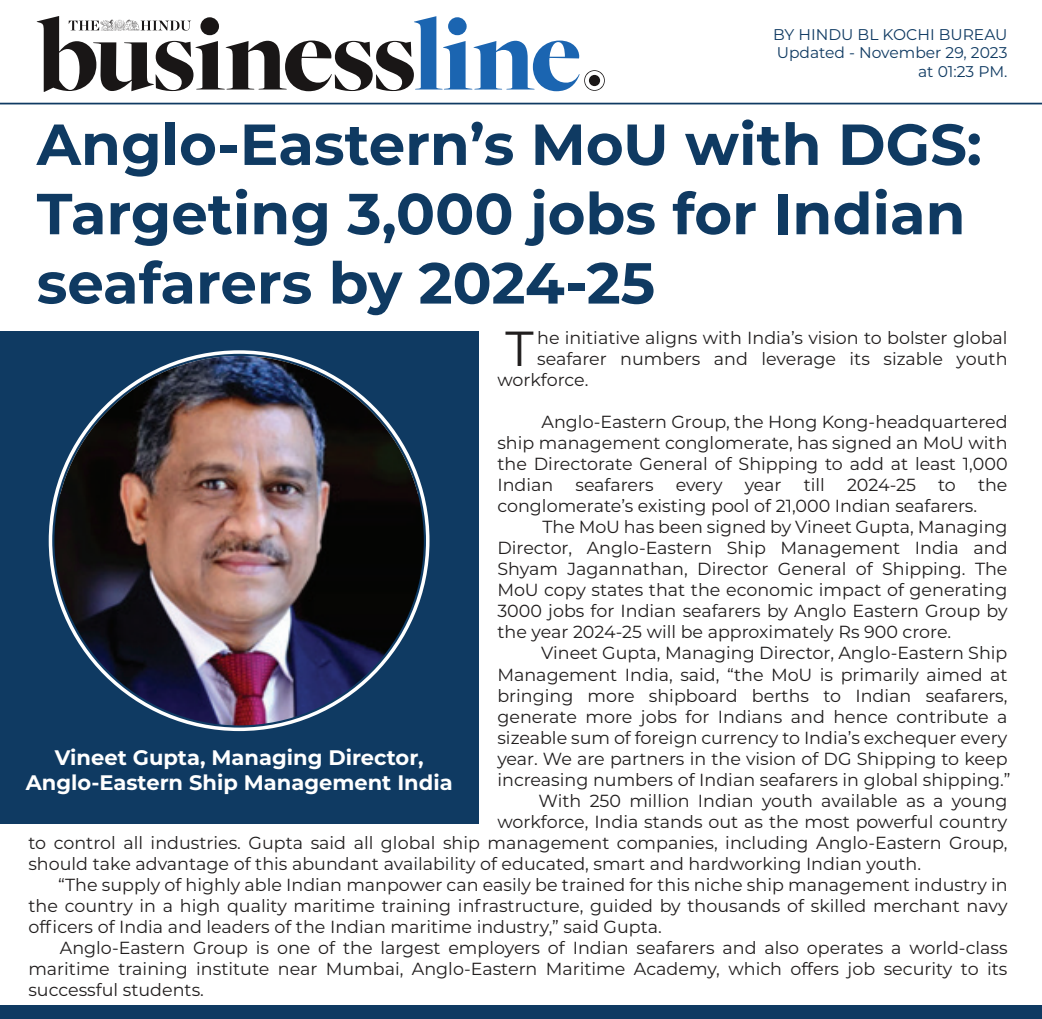
<style>
.page{position:relative;width:1042px;height:1019px;background:#fff}
.page>*{position:absolute;margin:0;border:0;box-sizing:border-box;transform-origin:0 0}
.t1{font:700 57.75px/69.3px "Montserrat";color:#0f3a62}
.t2{font:49.18px "Montserrat";color:#211e1e}
.t3{font:700 21px/25.2px "Montserrat";color:#fff;text-align:center}
.t4{font:17.5px/21px "Montserrat";color:#211e1e;text-align:justify}
.t5{font:15.58px/18.6px "Montserrat";color:#0f3a62;text-align:right}
</style>
<div class="page">
<div style="left:0;top:331px;width:478px;height:493px;background:#0f3a62"></div>
<svg style="left:54px;top:356px;width:370px;height:137px"></svg>
<img style="left:54px;top:356px;width:370px;height:369px;border-radius:185px">
<div style="left:0;top:1005px;width:1042px;height:14px;background:#0f3a62"></div>
<svg style="left:37px;top:16px;width:568px;height:76px"></svg>
<hr style="left:0;top:103px;width:1042px;height:1px;background:#0f3a62">
<p class="t5" style="left:773px;top:25px;width:236px">BY HINDU BL KOCHI BUREAU<br>Updated - November 29, 2023 at 01:23 PM.</p>
<h1 class="t1" style="left:37px;top:107px;width:946px">Anglo-Eastern’s MoU with DGS:<br>Targeting 3,000 jobs for Indian seafarers by 2024-25</h1>
<h2 class="t2" style="left:505px;top:315px;width:30px">T</h2>
<p class="t4" style="left:537px;top:327px;width:472px">he initiative aligns with India’s vision to bolster global</p>
<p class="t4" style="left:537px;top:348px;width:472px">seafarer numbers and leverage its sizable youth</p>
<p class="t4" style="left:497px;top:369px;width:92px">workforce.</p>
<p class="t4" style="left:497px;top:411px;width:512px;text-indent:44px">Anglo-Eastern Group, the Hong Kong-headquartered ship management conglomerate, has signed an MoU with the Directorate General of Shipping to add at least 1,000<br>Indian</p>
<p class="t4" style="left:575px;top:474px;width:80px">seafarers</p>
<p class="t4" style="left:676px;top:474px;width:48px">every</p>
<p class="t4" style="left:745px;top:474px;width:38px">year</p>
<p class="t4" style="left:804px;top:474px;width:23px">till</p>
<p class="t4" style="left:847px;top:474px;width:71px">2024-25</p>
<p class="t4" style="left:938px;top:474px;width:19px">to</p>
<p class="t4" style="left:978px;top:474px;width:31px">the</p>
<p class="t4" style="left:497px;top:495px;width:481px">conglomerate’s existing pool of 21,000 Indian seafarers.</p>
<p class="t4" style="left:542px;top:516px;width:466px">The MoU has been signed by Vineet Gupta, Managing</p>
<p class="t4" style="left:497px;top:537px;width:511px">Director, Anglo-Eastern Ship Management India and</p>
<p class="t4" style="left:497px;top:558px;width:511px">Shyam Jagannathan, Director General of Shipping. The</p>
<p class="t4" style="left:497px;top:579px;width:511px">MoU copy states that the economic impact of generating</p>
<p class="t4" style="left:497px;top:600px;width:511px">3000 jobs for Indian seafarers by Anglo Eastern Group by</p>
<p class="t4" style="left:497px;top:621px;width:455px">the year 2024-25 will be approximately Rs 900 crore.</p>
<p class="t4" style="left:541px;top:642px;width:468px">Vineet Gupta, Managing Director, Anglo-Eastern Ship</p>
<p class="t4" style="left:497px;top:663px;width:512px">Management India, said, “the MoU is primarily aimed at</p>
<p class="t4" style="left:497px;top:684px;width:512px">bringing more shipboard berths to Indian seafarers,</p>
<p class="t4" style="left:497px;top:705px;width:511px">generate more jobs for Indians and hence contribute a</p>
<p class="t4" style="left:497px;top:726px;width:511px">sizeable sum of foreign currency to India’s exchequer every</p>
<p class="t4" style="left:497px;top:747px;width:512px">year. We are partners in the vision of DG Shipping to keep</p>
<p class="t4" style="left:497px;top:768px;width:514px">increasing numbers of Indian seafarers in global shipping.”</p>
<p class="t4" style="left:539px;top:789px;width:470px">With 250 million Indian youth available as a young</p>
<p class="t4" style="left:497px;top:810px;width:511px">workforce, India stands out as the most powerful country</p>
<p class="t3" style="left:26px;top:743px;width:428px">Vineet Gupta, Managing Director,<br>Anglo-Eastern Ship Management India</p>
<p class="t4" style="left:28px;top:831px;width:980px">to control all industries. Gupta said all global ship management companies, including Anglo-Eastern Group, should take advantage of this abundant availability of educated, smart and hardworking Indian youth.</p>
<p class="t4" style="left:28px;top:873px;width:981px;text-indent:30px">“The supply of highly able Indian manpower can easily be trained for this niche ship management industry in the country in a high quality maritime training infrastructure, guided by thousands of skilled merchant navy officers of India and leaders of the Indian maritime industry,” said Gupta.</p>
<p class="t4" style="left:28px;top:936px;width:980px;text-indent:31px">Anglo-Eastern Group is one of the largest employers of Indian seafarers and also operates a world-class maritime training institute near Mumbai, Anglo-Eastern Maritime Academy, which offers job security to its successful students.</p>
</div>
